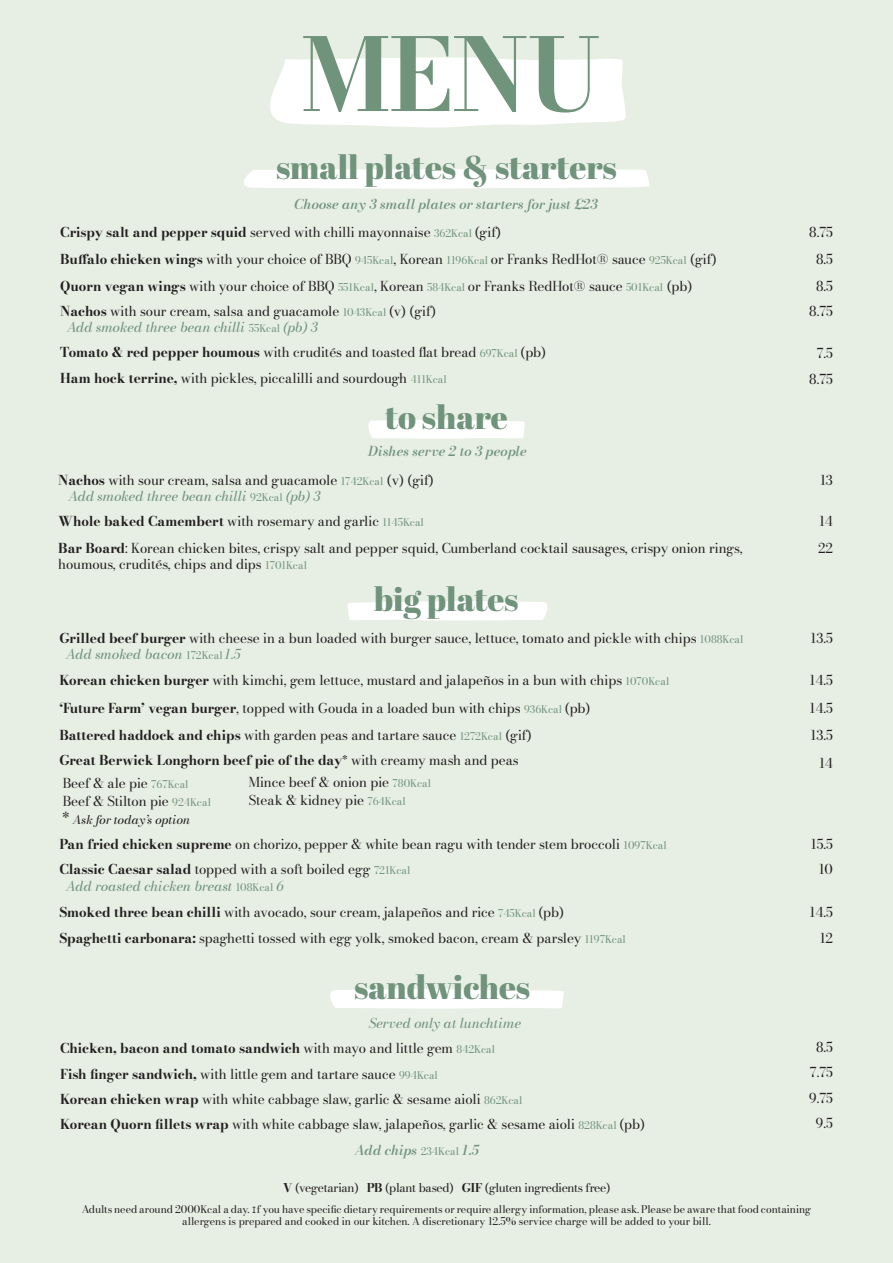
<style>
.page{position:relative;width:893px;height:1263px;background:#e7eee3}
.page>*{position:absolute;margin:0;border:0;box-sizing:border-box;transform-origin:0 0}
.t1{font:99.9px "Bodoni 11 Bold";color:#70937c}
.t2{font:33px "Abril Fatface";color:#70937c}
.t3{font:13.5px/16.5px "Bodoni 11 Book";color:#231f20}
.t4{font:13.5px "Bodoni 11 Book Italic";color:#70937c}
.t5{font:13.5px "Bodoni 11 Bold";color:#231f20}
.t6{font:13.5px "Bodoni 11 Medium Italic";color:#70937c}
.t7{font:13.5px "Bodoni 11 Medium Italic";letter-spacing:-.02em;color:#70937c}
.t8{font:12px "Bodoni 11 Book";letter-spacing:-.02em;color:#231f20}
.t9{font:12px "Bodoni 11 Book Italic";color:#231f20}
.t10{font:10.5px/12px "Bodoni 11 Book";color:#231f20;text-align:center}
.s1{font-family:"Bodoni 11 Bold"}
.s2{font-size:10.5px;color:#70937c}
.s3{font-family:"Bodoni 11 Book";font-size:10.5px}
.s4{font-family:"Bodoni 11 Book"}
.s5{font-family:"Bodoni 11 Book";font-size:10.5px;color:#70937c}
.s6{font-family:"Andale Mono";font-size:9px}
</style>
<div class="page">
<svg style="left:243px;top:169px;width:406px;height:20px;background:#fcfdfc"></svg>
<svg style="left:368px;top:420px;width:157px;height:19px;background:#fdfdfd"></svg>
<svg style="left:348px;top:601px;width:200px;height:20px;background:#fcfdfc"></svg>
<svg style="left:330px;top:989px;width:234px;height:20px;background:#fcfdfc"></svg>
<svg style="left:270px;top:57px;width:355px;height:71px;background:#fcfdfc"></svg>
<p class="t1" style="left:301px;top:11px;width:300px">MENU</p>
<p class="t2" style="left:276px;top:144px;width:342px">small plates &amp; starters</p>
<p class="t6" style="left:294px;top:196px;width:305px">Choose any 3 small plates or starters for just £23</p>
<p class="t3" style="left:60px;top:224px;width:442px"><span class="s1">Crispy salt and pepper squid</span> served with chilli mayonnaise <span class="s2">362Kcal</span> (gif)</p>
<p class="t3" style="left:60px;top:251px;width:658px"><span class="s1">Buffalo chicken wings</span> with your choice of BBQ <span class="s2">945Kcal</span>, Korean <span class="s2">1196Kcal</span> or Franks RedHot® sauce <span class="s2">925Kcal</span> (gif)</p>
<p class="t3" style="left:60px;top:279px;width:634px"><span class="s1">Quorn vegan wings</span> with your choice of BBQ <span class="s2">551Kcal</span>, Korean <span class="s2">584Kcal</span> or Franks RedHot® sauce <span class="s2">501Kcal</span> (pb)</p>
<p class="t3" style="left:60px;top:303px;width:377px"><span class="s1">Nachos</span> with sour cream, salsa and guacamole <span class="s2">1043Kcal</span> (v) (gif)</p>
<p class="t4" style="left:67px;top:319px;width:252px">Add smoked three bean chilli <span class="s3">55Kcal</span> (pb) 3</p>
<p class="t3" style="left:60px;top:344px;width:487px"><span class="s1">Tomato &amp; red pepper houmous</span> with crudités and toasted flat bread <span class="s2">697Kcal</span> (pb)</p>
<p class="t3" style="left:60px;top:370px;width:388px"><span class="s1">Ham hock terrine,</span> with pickles, piccalilli and sourdough <span class="s2">411Kcal</span></p>
<p class="t2" style="left:385px;top:394px;width:124px">to share</p>
<p class="t6" style="left:368px;top:442px;width:160px">Dishes serve 2 to 3 people</p>
<p class="t3" style="left:58px;top:472px;width:377px"><span class="s1">Nachos</span> with sour cream, salsa and guacamole <span class="s2">1742Kcal</span> (v) (gif)</p>
<p class="t4" style="left:68px;top:488px;width:254px">Add smoked three bean chilli <span class="s3">92Kcal</span> (pb) 3</p>
<p class="t3" style="left:58px;top:513px;width:367px"><span class="s1">Whole baked Camembert</span> with rosemary and garlic <span class="s2">1145Kcal</span></p>
<p class="t3" style="left:58px;top:540px;width:686px"><span class="s1">Bar Board</span>: Korean chicken bites, crispy salt and pepper squid, Cumberland cocktail sausages, crispy onion rings, houmous, crudités, chips and dips <span class="s2">1701Kcal</span></p>
<p class="t2" style="left:374px;top:576px;width:146px">big plates</p>
<p class="t3" style="left:59px;top:630px;width:686px"><span class="s1">Grilled beef burger</span> with cheese in a bun loaded with burger sauce, lettuce, tomato and pickle with chips <span class="s2">1088Kcal</span></p>
<p class="t4" style="left:66px;top:646px;width:176px">Add smoked bacon <span class="s3">172Kcal</span> 1.5</p>
<p class="t3" style="left:809px;top:225px;width:25px">8.75</p>
<p class="t3" style="left:816px;top:252px;width:18px">8.5</p>
<p class="t3" style="left:816px;top:279px;width:18px">8.5</p>
<p class="t3" style="left:809px;top:303px;width:25px">8.75</p>
<p class="t3" style="left:817px;top:345px;width:18px">7.5</p>
<p class="t3" style="left:809px;top:371px;width:25px">8.75</p>
<p class="t3" style="left:820px;top:472px;width:14px">13</p>
<p class="t3" style="left:819px;top:513px;width:15px">14</p>
<p class="t3" style="left:818px;top:540px;width:16px">22</p>
<p class="t3" style="left:811px;top:630px;width:24px">13.5</p>
<p class="t3" style="left:59px;top:673px;width:611px"><span class="s1">Korean chicken burger</span> with kimchi, gem lettuce, mustard and jalapeños in a bun with chips <span class="s2">1070Kcal</span></p>
<p class="t3" style="left:810px;top:673px;width:25px">14.5</p>
<p class="t3" style="left:59px;top:700px;width:533px"><span class="s1">‘Future Farm’ vegan burger</span>, topped with Gouda in a loaded bun with chips <span class="s2">936Kcal</span> (pb)</p>
<p class="t3" style="left:810px;top:700px;width:25px">14.5</p>
<p class="t3" style="left:59px;top:727px;width:474px"><span class="s1">Battered haddock and chips</span> with garden peas and tartare sauce <span class="s2">1272Kcal</span> (gif)</p>
<p class="t3" style="left:811px;top:727px;width:24px">13.5</p>
<p class="t5" style="left:59px;top:751px;width:461px">Great Berwick Longhorn beef pie of the day<sup>*</sup> <span class="s4">with creamy mash and peas</span></p>
<p class="t3" style="left:63px;top:775px;width:127px">Beef &amp; ale pie <span class="s2">767Kcal</span></p>
<p class="t3" style="left:63px;top:793px;width:150px">Beef &amp; Stilton pie <span class="s2">924Kcal</span></p>
<p class="t3" style="left:819px;top:755px;width:15px">14</p>
<p class="t3" style="left:249px;top:775px;width:184px">Mince beef &amp; onion pie <span class="s2">780Kcal</span></p>
<p class="t3" style="left:249px;top:793px;width:158px">Steak &amp; kidney pie <span class="s2">764Kcal</span></p>
<p class="t9" style="left:62px;top:812px;width:130px"><sup>*</sup> Ask for today’s option</p>
<p class="t3" style="left:59px;top:836px;width:609px"><span class="s1">Pan fried chicken supreme</span> on chorizo, pepper &amp; white bean ragu with tender stem broccoli <span class="s2">1097Kcal</span></p>
<p class="t3" style="left:811px;top:836px;width:24px">15.5</p>
<p class="t3" style="left:59px;top:861px;width:353px"><span class="s1">Classic Caesar salad</span> topped with a soft boiled egg <span class="s2">721Kcal</span></p>
<p class="t4" style="left:66px;top:877px;width:219px">Add roasted chicken breast <span class="s3">108Kcal</span> 6</p>
<p class="t3" style="left:819px;top:861px;width:16px">10</p>
<p class="t3" style="left:59px;top:904px;width:506px"><span class="s1">Smoked three bean chilli</span> with avocado, sour cream, jalapeños and rice <span class="s2">745Kcal</span> (pb)</p>
<p class="t3" style="left:810px;top:904px;width:25px">14.5</p>
<p class="t3" style="left:59px;top:930px;width:568px"><span class="s1">Spaghetti carbonara:</span> spaghetti tossed with egg yolk, smoked bacon, cream &amp; parsley <span class="s2">1197Kcal</span></p>
<p class="t3" style="left:820px;top:930px;width:15px">12</p>
<p class="t2" style="left:354px;top:964px;width:178px">sandwiches</p>
<p class="t4" style="left:369px;top:1014px;width:154px">Served only at lunchtime</p>
<p class="t5" style="left:60px;top:1040px;width:437px">Chicken, bacon and tomato sandwich <span class="s4">with mayo and little gem</span> <span class="s5">842Kcal</span></p>
<p class="t3" style="left:60px;top:1066px;width:379px"><span class="s1">Fish finger sandwich,</span> with little gem and tartare sauce <span class="s2">994Kcal</span></p>
<p class="t3" style="left:60px;top:1091px;width:464px"><span class="s1">Korean chicken wrap</span> with white cabbage slaw, garlic &amp; sesame aioli <span class="s2">862Kcal</span></p>
<p class="t3" style="left:60px;top:1116px;width:586px"><span class="s1">Korean Quorn fillets wrap</span> with white cabbage slaw, jalapeños, garlic &amp; sesame aioli <span class="s2">828Kcal</span> (pb)</p>
<p class="t7" style="left:355px;top:1141px;width:125px">Add chips <span class="s3">234Kcal</span> 1.5</p>
<p class="t3" style="left:816px;top:1039px;width:18px">8.5</p>
<p class="t3" style="left:810px;top:1064px;width:25px">7.75</p>
<p class="t3" style="left:809px;top:1090px;width:25px">9.75</p>
<p class="t3" style="left:816px;top:1115px;width:19px">9.5</p>
<p class="t8" style="left:283px;top:1180px;width:329px"><span class="s1">V</span> (vegetarian) <span class="s1">PB</span> (plant based) <span class="s1">GIF</span> (gluten ingredients free)</p>
<p class="t10" style="left:82px;top:1204px;width:731px">Adults need around 2000Kcal a day. <span class="s6">I</span>f you have specific dietary requirements or require allergy information, please ask. Please be aware that food containing allergens is prepared and cooked in our kitchen. A discretionary 12.5% service charge will be added to your bill.</p>
</div>
